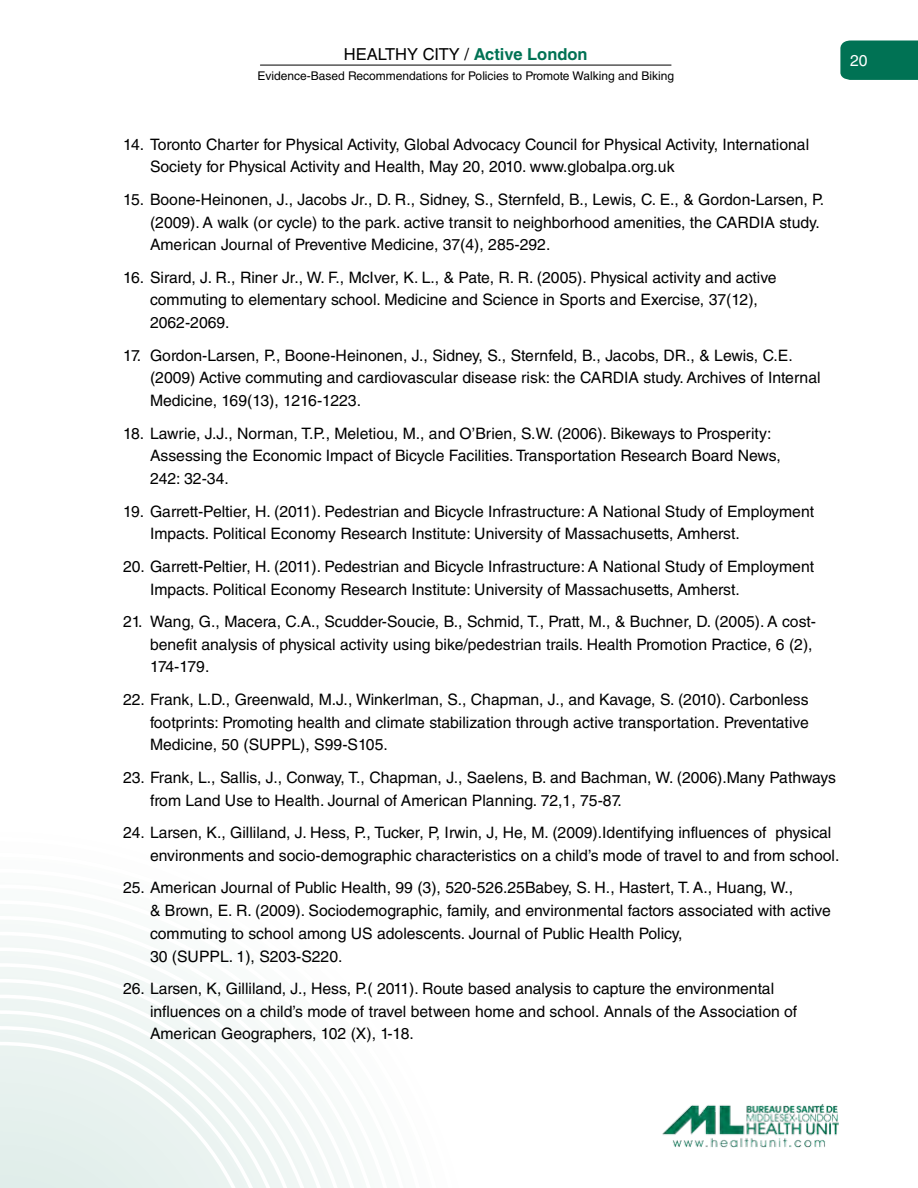
<style>
.page{position:relative;width:918px;height:1188px;background:#fff}
.page>*{position:absolute;margin:0;border:0;box-sizing:border-box;transform-origin:0 0}
.t1{font:16.5px "Helvetica LT Std";color:#000}
.t2{font:15.75px/22.8px "Helvetica LT Std";color:#000}
.t3{font:15.75px "Helvetica LT Std";color:#fff}
.t4{font:12px "Helvetica LT Std";color:#000}
.s1{font-weight:700;color:#007254}
</style>
<div class="page">
<svg style="left:0;top:936px;width:350px;height:252px;fill:#f2f7f6"></svg>
<div style="left:840px;top:40px;width:78px;height:40px;background:#007254"></div>
<img style="left:662px;top:1104px;width:176px;height:44px">
<hr style="left:260px;top:65px;width:411px;height:1px;background:#000">
<p class="t1" style="left:344px;top:44px;width:245px">HEALTHY CITY / <span class="s1">Active London</span></p>
<p class="t4" style="left:257px;top:69px;width:418px">Evidence‐Based Recommendations for Policies to Promote Walking and Biking</p>
<p class="t3" style="left:850px;top:51px;width:19px">20</p>
<p class="t2" style="left:150px;top:133px;width:661px;text-indent:-27px">14. Toronto Charter for Physical Activity, Global Advocacy Council for Physical Activity, International<br>Society for Physical Activity and Health, May 20, 2010. www.globalpa.org.uk</p>
<p class="t2" style="left:150px;top:188px;width:676px;text-indent:-27px">15. Boone-Heinonen, J., Jacobs Jr., D. R., Sidney, S., Sternfeld, B., Lewis, C. E., &amp; Gordon-Larsen, P. (2009). A walk (or cycle) to the park. active transit to neighborhood amenities, the CARDIA study.<br>American Journal of Preventive Medicine, 37(4), 285-292.</p>
<p class="t2" style="left:150px;top:266px;width:628px;text-indent:-27px">16. Sirard, J. R., Riner Jr., W. F., McIver, K. L., &amp; Pate, R. R. (2005). Physical activity and active commuting to elementary school. Medicine and Science in Sports and Exercise, 37(12),<br>2062-2069.</p>
<p class="t2" style="left:150px;top:344px;width:672px;text-indent:-27px">17. Gordon-Larsen, P., Boone-Heinonen, J., Sidney, S., Sternfeld, B., Jacobs, DR., &amp; Lewis, C.E. (2009) Active commuting and cardiovascular disease risk: the CARDIA study. Archives of Internal<br>Medicine, 169(13), 1216-1223.</p>
<p class="t2" style="left:150px;top:422px;width:632px;text-indent:-27px">18. Lawrie, J.J., Norman, T.P., Meletiou, M., and O’Brien, S.W. (2006). Bikeways to Prosperity:<br>Assessing the Economic Impact of Bicycle Facilities. Transportation Research Board News,<br>242: 32-34.</p>
<p class="t2" style="left:150px;top:500px;width:666px;text-indent:-27px">19. Garrett-Peltier, H. (2011). Pedestrian and Bicycle Infrastructure: A National Study of Employment<br>Impacts. Political Economy Research Institute: University of Massachusetts, Amherst.</p>
<p class="t2" style="left:150px;top:555px;width:666px;text-indent:-27px">20. Garrett-Peltier, H. (2011). Pedestrian and Bicycle Infrastructure: A National Study of Employment<br>Impacts. Political Economy Research Institute: University of Massachusetts, Amherst.</p>
<p class="t2" style="left:150px;top:610px;width:668px;text-indent:-27px">21. Wang, G., Macera, C.A., Scudder-Soucie, B., Schmid, T., Pratt, M., &amp; Buchner, D. (2005). A cost&shy;benefit analysis of physical activity using bike/pedestrian trails. Health Promotion Practice, 6 (2),<br>174-179.</p>
<p class="t2" style="left:150px;top:688px;width:660px;text-align:justify;text-indent:-27px">22. Frank, L.D., Greenwald, M.J., Winkerlman, S., Chapman, J., and Kavage, S. (2010). Carbonless footprints: Promoting health and climate stabilization through active transportation. Preventative Medicine, 50 (SUPPL), S99-S105.</p>
<p class="t2" style="left:150px;top:766px;width:688px;text-indent:-27px">23. Frank, L., Sallis, J., Conway, T., Chapman, J., Saelens, B. and Bachman, W. (2006).Many Pathways from Land Use to Health. Journal of American Planning. 72,1, 75-87.</p>
<p class="t2" style="left:150px;top:821px;width:691px;text-indent:-27px">24. Larsen, K., Gilliland, J. Hess, P., Tucker, P, Irwin, J, He, M. (2009).Identifying influences of physical environments and socio-demographic characteristics on a child’s mode of travel to and from school.</p>
<p class="t2" style="left:150px;top:876px;width:682px;text-indent:-27px">25. American Journal of Public Health, 99 (3), 520-526.25Babey, S. H., Hastert, T. A., Huang, W.,<br>&amp; Brown, E. R. (2009). Sociodemographic, family, and environmental factors associated with active commuting to school among US adolescents. Journal of Public Health Policy,<br>30 (SUPPL. 1), S203-S220.</p>
<p class="t2" style="left:150px;top:977px;width:649px;text-indent:-27px">26. Larsen, K, Gilliland, J., Hess, P.( 2011). Route based analysis to capture the environmental influences on a child’s mode of travel between home and school. Annals of the Association of<br>American Geographers, 102 (X), 1-18.</p>
</div>
